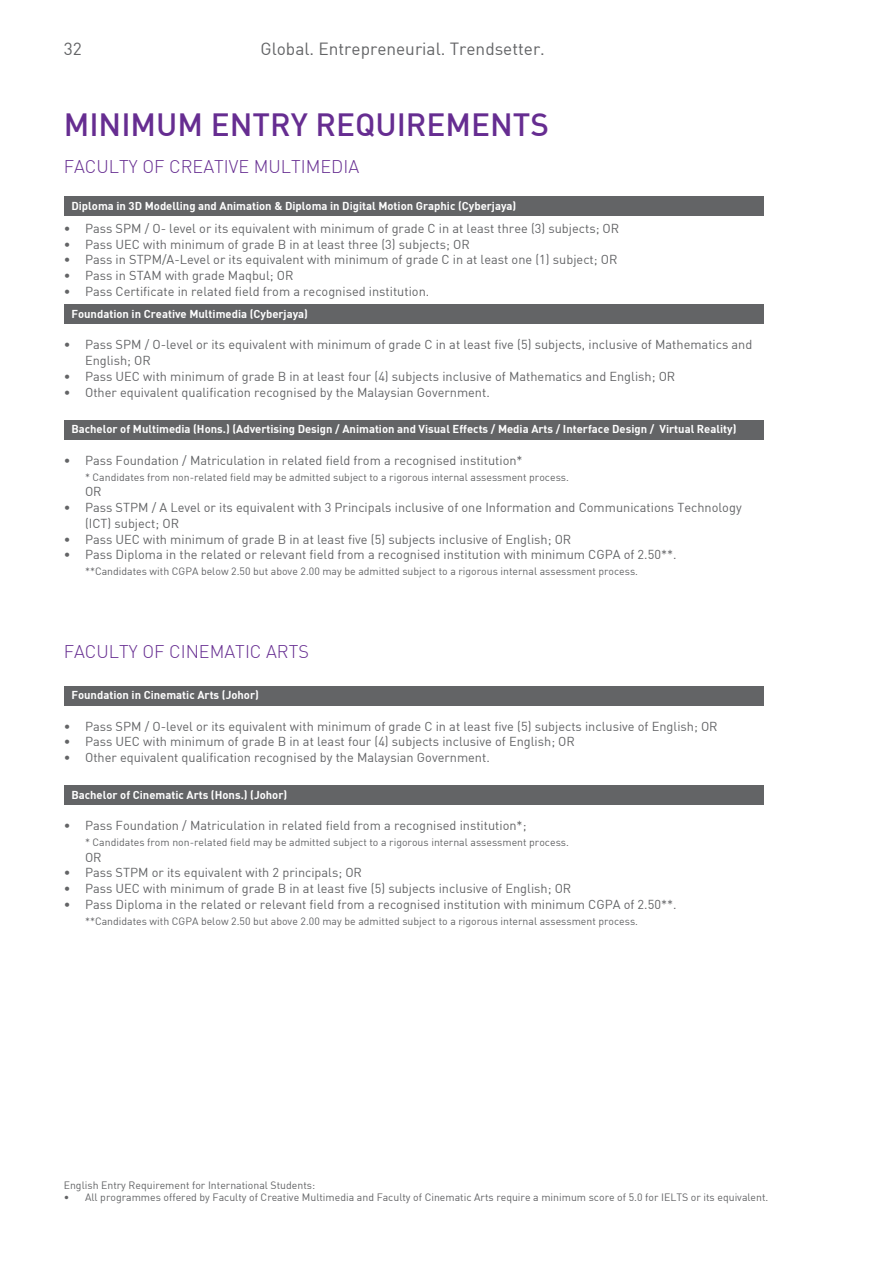
<style>
.page{position:relative;width:893px;height:1263px;background:#fff}
.page>*{position:absolute;margin:0;border:0;box-sizing:border-box;transform-origin:0 0}
.t1{font:500 31.5px "DIN";color:#662d91}
.t2{font:300 18px "DIN";color:#662d91}
.t3{font:17.25px "DIN";color:#636466}
.t4{font:12.75px/15.8px "DIN";color:#636466}
.t5{font:11.25px "DIN Bold";color:#fff}
.t6{font:10.5px "DIN";color:#636466}
</style>
<div class="page">
<div style="left:64px;top:196px;width:700px;height:20px;background:#636466"></div>
<div style="left:64px;top:304px;width:700px;height:20px;background:#636466"></div>
<div style="left:64px;top:686px;width:700px;height:19px;background:#636466"></div>
<div style="left:64px;top:785px;width:700px;height:20px;background:#636466"></div>
<div style="left:64px;top:420px;width:700px;height:19px;background:#636466"></div>
<h3 class="t3" style="left:64px;top:38px;width:20px">32</h3>
<h3 class="t3" style="left:260px;top:38px;width:286px">Global. Entrepreneurial. Trendsetter.</h3>
<h1 class="t1" style="left:64px;top:104px;width:487px">MINIMUM ENTRY REQUIREMENTS</h1>
<h2 class="t2" style="left:64px;top:156px;width:297px">FACULTY OF CREATIVE MULTIMEDIA</h2>
<p class="t5" style="left:71px;top:198px;width:446px">Diploma in 3D Modelling and Animation &amp; Diploma in Digital Motion Graphic (Cyberjaya)</p>
<p class="t4" style="left:64px;top:220px;width:557px">• Pass SPM / O- level or its equivalent with minimum of grade C in at least three (3) subjects; OR</p>
<p class="t4" style="left:64px;top:236px;width:407px">• Pass UEC with minimum of grade B in at least three (3) subjects; OR</p>
<p class="t4" style="left:64px;top:252px;width:555px">• Pass in STPM/A-Level or its equivalent with minimum of grade C in at least one (1) subject; OR</p>
<p class="t4" style="left:64px;top:267px;width:231px">• Pass in STAM with grade Maqbul; OR</p>
<p class="t4" style="left:64px;top:283px;width:367px">• Pass Certificate in related field from a recognised institution.</p>
<p class="t5" style="left:71px;top:306px;width:238px">Foundation in Creative Multimedia (Cyberjaya)</p>
<p class="t4" style="left:85px;top:337px;width:669px;text-indent:-21px">• Pass SPM / O-level or its equivalent with minimum of grade C in at least five (5) subjects, inclusive of Mathematics and<br>English; OR</p>
<p class="t4" style="left:64px;top:368px;width:613px">• Pass UEC with minimum of grade B in at least four (4) subjects inclusive of Mathematics and English; OR</p>
<p class="t4" style="left:64px;top:384px;width:427px">• Other equivalent qualification recognised by the Malaysian Government.</p>
<p class="t5" style="left:71px;top:422px;width:667px">Bachelor of Multimedia (Hons.) (Advertising Design / Animation and Visual Effects / Media Arts / Interface Design / Virtual Reality)</p>
<p class="t4" style="left:64px;top:452px;width:460px">• Pass Foundation / Matriculation in related field from a recognised institution*</p>
<p class="t6" style="left:85px;top:470px;width:485px">* Candidates from non-related field may be admitted subject to a rigorous internal assessment process.</p>
<p class="t4" style="left:85px;top:484px;width:18px">OR</p>
<p class="t4" style="left:85px;top:499px;width:658px;text-indent:-21px">• Pass STPM / A Level or its equivalent with 3 Principals inclusive of one Information and Communications Technology (ICT) subject; OR</p>
<p class="t4" style="left:64px;top:531px;width:509px">• Pass UEC with minimum of grade B in at least five (5) subjects inclusive of English; OR</p>
<p class="t4" style="left:64px;top:547px;width:614px">• Pass Diploma in the related or relevant field from a recognised institution with minimum CGPA of 2.50**.</p>
<p class="t6" style="left:85px;top:565px;width:555px">**Candidates with CGPA below 2.50 but above 2.00 may be admitted subject to a rigorous internal assessment process.</p>
<h2 class="t2" style="left:64px;top:640px;width:247px">FACULTY OF CINEMATIC ARTS</h2>
<p class="t5" style="left:71px;top:688px;width:189px">Foundation in Cinematic Arts (Johor)</p>
<p class="t4" style="left:64px;top:718px;width:655px">• Pass SPM / O-level or its equivalent with minimum of grade C in at least five (5) subjects inclusive of English; OR</p>
<p class="t4" style="left:64px;top:734px;width:513px">• Pass UEC with minimum of grade B in at least four (4) subjects inclusive of English; OR</p>
<p class="t4" style="left:64px;top:749px;width:427px">• Other equivalent qualification recognised by the Malaysian Government.</p>
<p class="t5" style="left:71px;top:787px;width:217px">Bachelor of Cinematic Arts (Hons.) (Johor)</p>
<p class="t4" style="left:64px;top:817px;width:464px">• Pass Foundation / Matriculation in related field from a recognised institution*;</p>
<p class="t6" style="left:85px;top:835px;width:485px">* Candidates from non-related field may be admitted subject to a rigorous internal assessment process.</p>
<p class="t4" style="left:85px;top:849px;width:18px">OR</p>
<p class="t4" style="left:64px;top:864px;width:300px">• Pass STPM or its equivalent with 2 principals; OR</p>
<p class="t4" style="left:64px;top:880px;width:509px">• Pass UEC with minimum of grade B in at least five (5) subjects inclusive of English; OR</p>
<p class="t4" style="left:64px;top:896px;width:614px">• Pass Diploma in the related or relevant field from a recognised institution with minimum CGPA of 2.50**.</p>
<p class="t6" style="left:85px;top:914px;width:555px">**Candidates with CGPA below 2.50 but above 2.00 may be admitted subject to a rigorous internal assessment process.</p>
<p class="t6" style="left:64px;top:1178px;width:253px">English Entry Requirement for International Students:</p>
<p class="t6" style="left:64px;top:1190px;width:706px">• All programmes offered by Faculty of Creative Multimedia and Faculty of Cinematic Arts require a minimum score of 5.0 for IELTS or its equivalent.</p>
</div>
